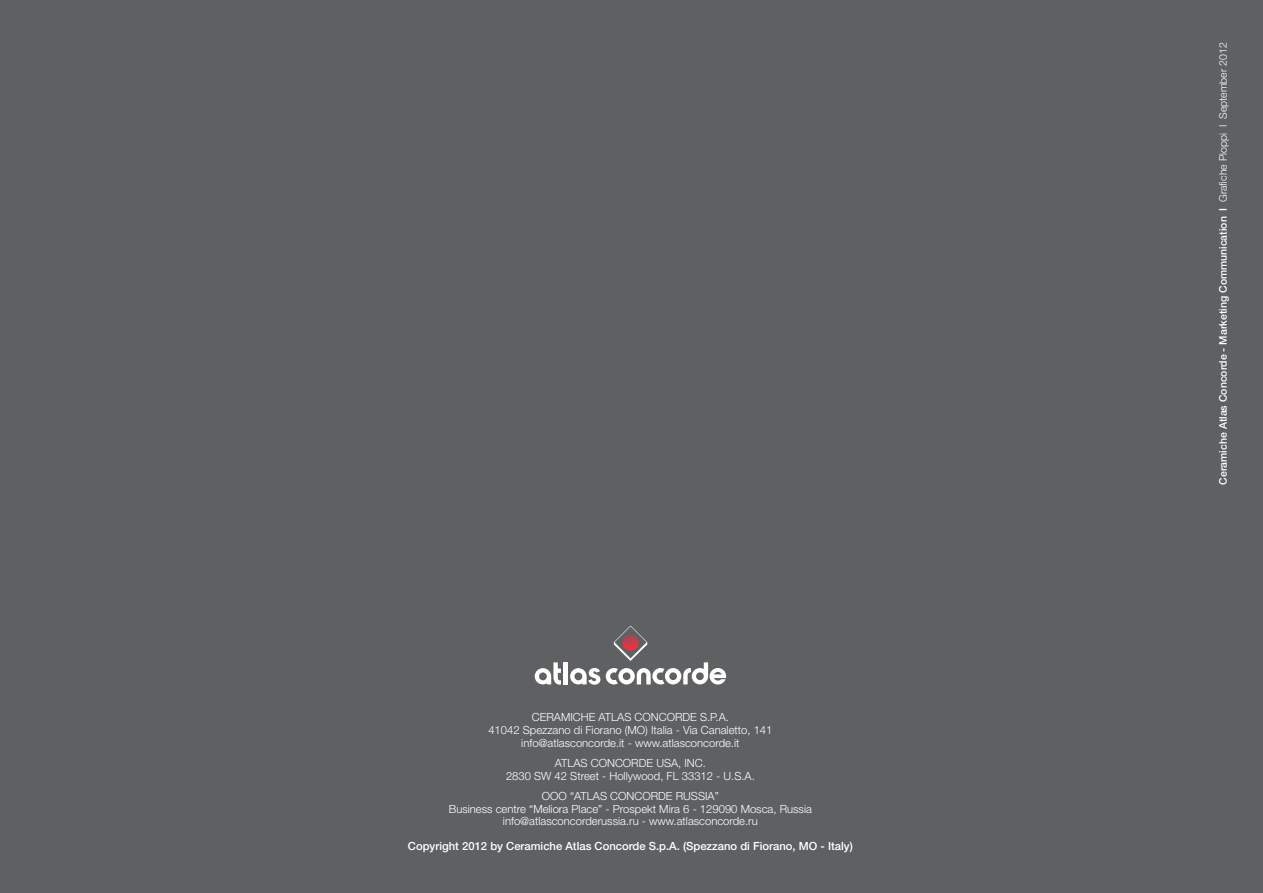
<style>
.page{position:relative;width:1263px;height:893px;background:#fff}
.page>*{position:absolute;margin:0;border:0;box-sizing:border-box;transform-origin:0 0}
.t1{font:300 11.25px/12.8px "Helvetica Neue";color:#fff;text-align:center}
.t2{font:500 11.25px "Helvetica Neue";color:#fff}
.t3{font:500 10.5px "Helvetica Neue";color:#fff}
.s1{font-weight:300}
</style>
<div class="page">
<div style="left:0;top:0;width:1262px;height:893px;background:#5f6062"></div>
<hr style="left:563px;top:662px;width:4px;height:22px;background:#fff">
<svg style="left:534px;top:662px;width:27px;height:23px"></svg>
<svg style="left:570px;top:625px;width:156px;height:60px"></svg>
<p class="t1" style="left:488px;top:712px;width:285px">CERAMICHE ATLAS CONCORDE S.P.A.<br>41042 Spezzano di Fiorano (MO) Italia - Via Canaletto, 141 info@atlasconcorde.it - www.atlasconcorde.it</p>
<p class="t1" style="left:506px;top:757px;width:250px">ATLAS CONCORDE USA, INC.<br>2830 SW 42 Street - Hollywood, FL 33312 - U.S.A.</p>
<p class="t1" style="left:449px;top:790px;width:364px">OOO “ATLAS CONCORDE RUSSIA”<br>Business centre “Meliora Place” - Prospekt Mira 6 - 129090 Mosca, Russia info@atlasconcorderussia.ru - www.atlasconcorde.ru</p>
<p class="t2" style="left:408px;top:842px;width:446px">Copyright 2012 by Ceramiche Atlas Concorde S.p.A. (Spezzano di Fiorano, MO - Italy)</p>
<p class="t3" style="left:1218px;top:485px;width:444px;rotate:-90deg">Ceramiche Atlas Concorde - Marketing Communication I <span class="s1">Grafiche Pioppi I September 2012</span></p>
</div>
